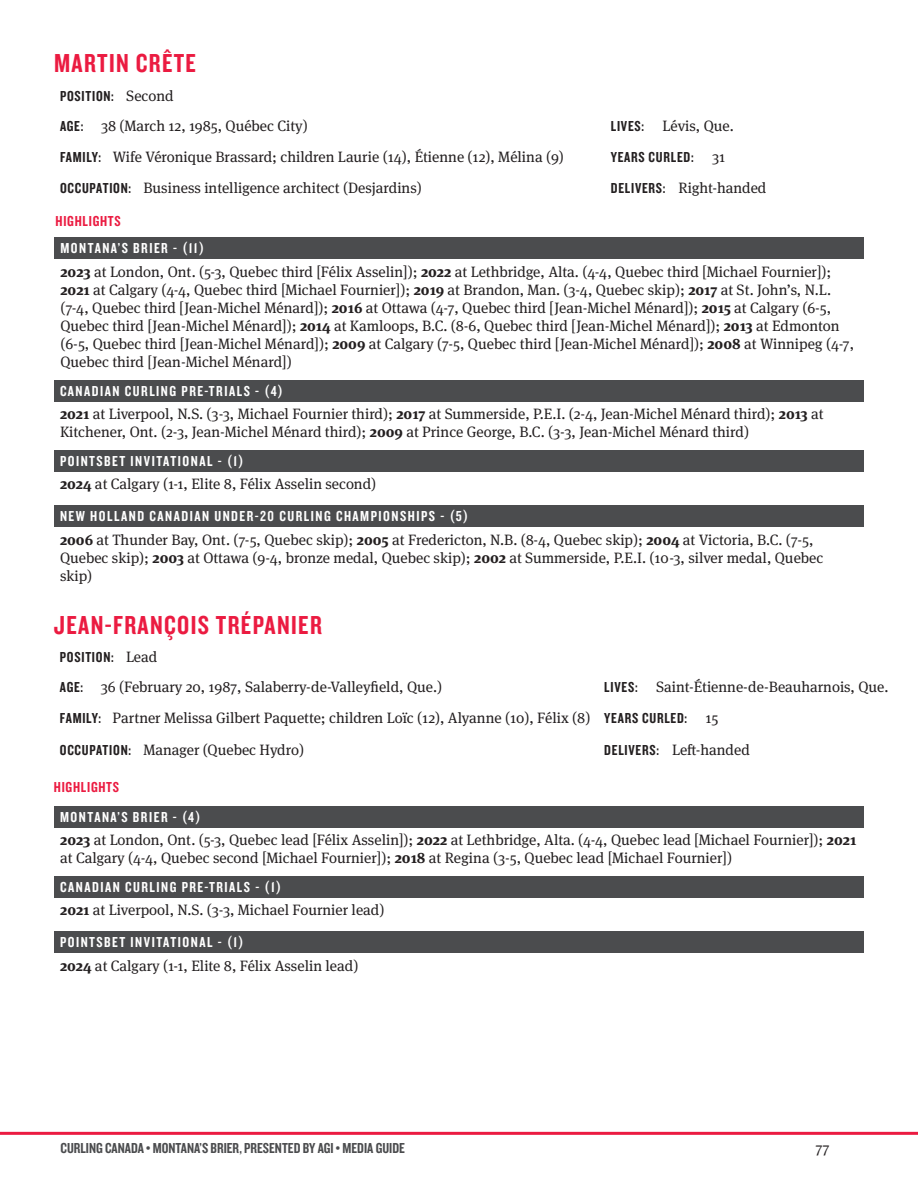
<style>
.page{position:relative;width:918px;height:1188px;background:#fff}
.page>*{position:absolute;margin:0;border:0;box-sizing:border-box;transform-origin:0 0}
.t1{font:27px "Knockout HTF49 Liteweight";letter-spacing:.05em;color:#eb1b41}
.t2{font:15px/18px "Meta Serif Pro";color:#231f20}
.t3{font:15px "Knockout HTF49 Liteweight";letter-spacing:.1em;color:#fff}
.t4{font:15px "Knockout HTF49 Liteweight";color:#4b4c4e}
.t5{font:15px "Knockout HTF49 Liteweight";letter-spacing:.05em;color:#231f20}
.t6{font:15px "Knockout HTF49 Liteweight";letter-spacing:.05em;color:#eb1b41}
.s1{font-family:"Meta Serif Pro"}
.s2{font-family:"Knockout HTF49 Liteweight"}
.s3{font-weight:700}
</style>
<div class="page">
<hr style="left:0;top:1132px;width:918px;height:3px;background:#eb1b41">
<div style="left:54px;top:237px;width:810px;height:22px;background:#4b4c4e"></div>
<div style="left:54px;top:380px;width:810px;height:22px;background:#4b4c4e"></div>
<div style="left:54px;top:505px;width:810px;height:22px;background:#4b4c4e"></div>
<div style="left:54px;top:450px;width:810px;height:22px;background:#4b4c4e"></div>
<div style="left:54px;top:806px;width:810px;height:22px;background:#4b4c4e"></div>
<div style="left:54px;top:876px;width:810px;height:22px;background:#4b4c4e"></div>
<div style="left:54px;top:931px;width:810px;height:22px;background:#4b4c4e"></div>
<h1 class="t1" style="left:54px;top:49px;width:144px">MARTIN CRÊTE</h1>
<p class="t5" style="left:60px;top:88px;width:115px">POSITION: <span class="s1">Second</span></p>
<p class="t2" style="left:60px;top:116px;width:249px"><span class="s2">AGE:</span> 38 (March 12, 1985, Québec City)</p>
<p class="t2" style="left:611px;top:116px;width:125px"><span class="s2">LIVES:</span> Lévis, Que.</p>
<p class="t2" style="left:60px;top:147px;width:505px"><span class="s2">FAMILY:</span> Wife Véronique Brassard; children Laurie (14), Étienne (12), Mélina (9)</p>
<p class="t5" style="left:611px;top:149px;width:116px">YEARS CURLED: <span class="s1">31</span></p>
<p class="t2" style="left:60px;top:178px;width:363px"><span class="s2">OCCUPATION:</span> Business intelligence architect (Desjardins)</p>
<p class="t2" style="left:611px;top:178px;width:157px"><span class="s2">DELIVERS:</span> Right-handed</p>
<p class="t6" style="left:56px;top:213px;width:67px">HIGHLIGHTS</p>
<p class="t3" style="left:60px;top:241px;width:145px">MONTANA’S BRIER - (11)</p>
<p class="t2" style="left:60px;top:262px;width:795px"><span class="s3">2023</span> at London, Ont. (5-3, Quebec third [Félix Asselin]); <span class="s3">2022</span> at Lethbridge, Alta. (4-4, Quebec third [Michael Fournier]); <span class="s3">2021</span> at Calgary (4-4, Quebec third [Michael Fournier]); <span class="s3">2019</span> at Brandon, Man. (3-4, Quebec skip); <span class="s3">2017</span> at St. John’s, N.L. (7-4, Quebec third [Jean-Michel Ménard]); <span class="s3">2016</span> at Ottawa (4-7, Quebec third [Jean-Michel Ménard]); <span class="s3">2015</span> at Calgary (6-5, Quebec third [Jean-Michel Ménard]); <span class="s3">2014</span> at Kamloops, B.C. (8-6, Quebec third [Jean-Michel Ménard]); <span class="s3">2013</span> at Edmonton (6-5, Quebec third [Jean-Michel Ménard]); <span class="s3">2009</span> at Calgary (7-5, Quebec third [Jean-Michel Ménard]); <span class="s3">2008</span> at Winnipeg (4-7, Quebec third [Jean-Michel Ménard])</p>
<p class="t3" style="left:60px;top:383px;width:224px">CANADIAN CURLING PRE-TRIALS - (4)</p>
<p class="t2" style="left:60px;top:404px;width:765px"><span class="s3">2021</span> at Liverpool, N.S. (3-3, Michael Fournier third); <span class="s3">2017</span> at Summerside, P.E.I. (2-4, Jean-Michel Ménard third); <span class="s3">2013</span> at<br>Kitchener, Ont. (2-3, Jean-Michel Ménard third); <span class="s3">2009</span> at Prince George, B.C. (3-3, Jean-Michel Ménard third)</p>
<p class="t3" style="left:60px;top:453px;width:185px">POINTSBET INVITATIONAL - (1)</p>
<p class="t2" style="left:60px;top:474px;width:318px"><span class="s3">2024</span> at Calgary (1-1, Elite 8, Félix Asselin second)</p>
<p class="t3" style="left:60px;top:509px;width:410px">NEW HOLLAND CANADIAN UNDER-20 CURLING CHAMPIONSHIPS - (5)</p>
<p class="t2" style="left:60px;top:530px;width:765px"><span class="s3">2006</span> at Thunder Bay, Ont. (7-5, Quebec skip); <span class="s3">2005</span> at Fredericton, N.B. (8-4, Quebec skip); <span class="s3">2004</span> at Victoria, B.C. (7-5,<br>Quebec skip); <span class="s3">2003</span> at Ottawa (9-4, bronze medal, Quebec skip); <span class="s3">2002</span> at Summerside, P.E.I. (10-3, silver medal, Quebec skip)</p>
<h1 class="t1" style="left:54px;top:611px;width:270px">JEAN-FRANÇOIS TRÉPANIER</h1>
<p class="t5" style="left:60px;top:650px;width:99px">POSITION: <span class="s1">Lead</span></p>
<p class="t2" style="left:60px;top:677px;width:384px"><span class="s2">AGE:</span> 36 (February 20, 1987, Salaberry-de-Valleyfield, Que.)</p>
<p class="t2" style="left:60px;top:671px;width:830px;line-height:31.2px;text-indent:544px"><span class="s2">LIVES:</span> Saint-Étienne-de-Beauharnois, Que.<br><span class="s2">FAMILY:</span> Partner Melissa Gilbert Paquette; children Loïc (12), Alyanne (10), Félix (8) <span class="s2">YEARS CURLED:</span> 15<br><span class="s2">OCCUPATION:</span> Manager (Quebec Hydro)</p>
<p class="t2" style="left:604px;top:740px;width:147px"><span class="s2">DELIVERS:</span> Left-handed</p>
<p class="t6" style="left:54px;top:780px;width:67px">HIGHLIGHTS</p>
<p class="t3" style="left:60px;top:809px;width:142px">MONTANA’S BRIER - (4)</p>
<p class="t2" style="left:60px;top:830px;width:798px"><span class="s3">2023</span> at London, Ont. (5-3, Quebec lead [Félix Asselin]); <span class="s3">2022</span> at Lethbridge, Alta. (4-4, Quebec lead [Michael Fournier]); <span class="s3">2021 </span>at Calgary (4-4, Quebec second [Michael Fournier]); <span class="s3">2018</span> at Regina (3-5, Quebec lead [Michael Fournier])</p>
<p class="t3" style="left:60px;top:879px;width:222px">CANADIAN CURLING PRE-TRIALS - (1)</p>
<p class="t2" style="left:60px;top:900px;width:326px"><span class="s3">2021</span> at Liverpool, N.S. (3-3, Michael Fournier lead)</p>
<p class="t3" style="left:60px;top:935px;width:185px">POINTSBET INVITATIONAL - (1)</p>
<p class="t2" style="left:60px;top:956px;width:300px"><span class="s3">2024</span> at Calgary (1-1, Elite 8, Félix Asselin lead)</p>
<p class="t4" style="left:60px;top:1141px;width:346px">CURLING CANADA • MONTANA’S BRIER, PRESENTED BY AGI • MEDIA GUIDE</p>
<p class="t2" style="left:815px;top:1138px;width:16px">77</p>
</div>
